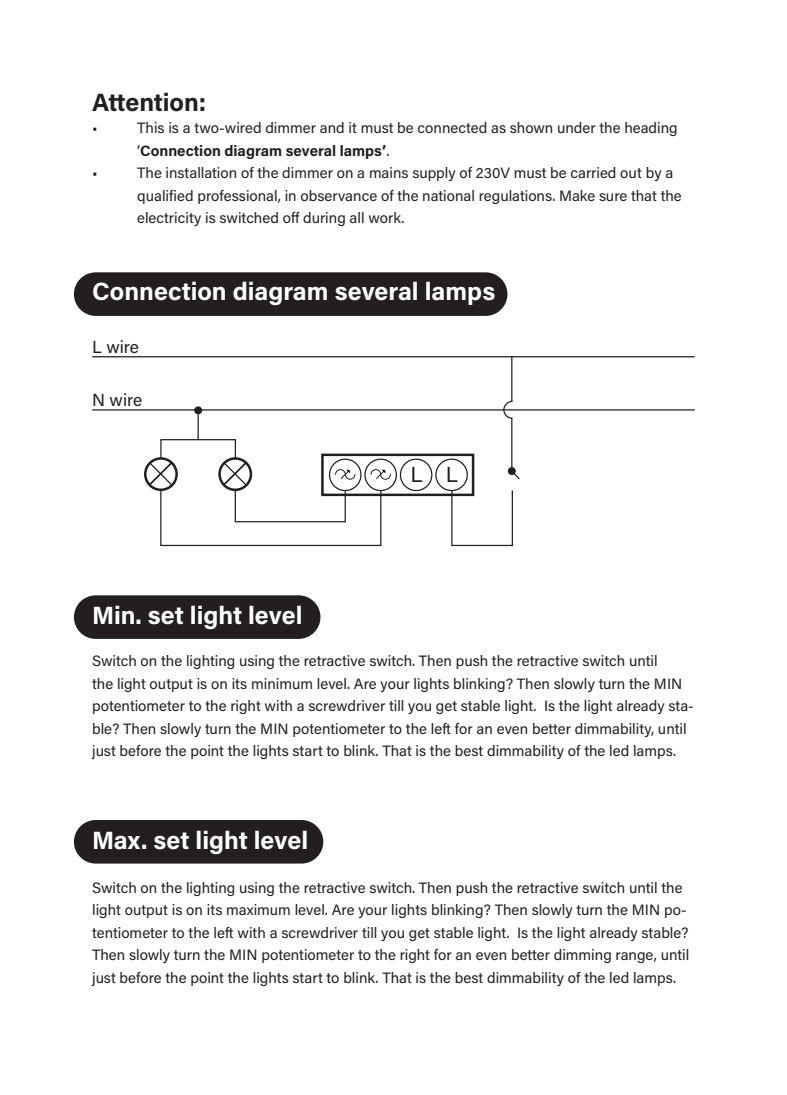
<style>
.page{position:relative;width:787px;height:1095px;background:#fff}
.page>*{position:absolute;margin:0;border:0;box-sizing:border-box;transform-origin:0 0}
.t1{font:700 25px "Acumin Pro";color:#fff}
.t2{font:700 25px "Acumin Pro";letter-spacing:-.01em;color:#231f20}
.t3{font:21.75px "Acumin Pro";color:#231f20}
.t4{font:17.5px "Acumin Pro";letter-spacing:-.005em;color:#231f20}
.t5{font:15px/22.5px "Acumin Pro";color:#231f20}
.s1{font-weight:700}
</style>
<div class="page">
<div style="left:74px;top:595px;width:246px;height:44px;background:#231f20;border-radius:22px"></div>
<div style="left:74px;top:272px;width:433px;height:44px;background:#231f20;border-radius:22px"></div>
<hr style="left:92px;top:356px;width:602px;height:1px;background:#231f20">
<hr style="left:92px;top:409px;width:602px;height:2px;background:#231f20">
<div style="left:194px;top:406px;width:8px;height:8px;background:#231f20;border-radius:50%"></div>
<hr style="left:197px;top:414px;width:2px;height:25px;background:#231f20">
<div style="left:160px;top:439px;width:76px;height:20px;border:1px solid #231f20"></div>
<div style="left:218px;top:457px;width:34px;height:34px;border:2px solid #231f20;border-radius:50%"></div>
<div style="left:144px;top:457px;width:34px;height:34px;border:2px solid #231f20;border-radius:50%"></div>
<svg style="left:148px;top:461px;width:25px;height:26px"></svg>
<div style="left:160px;top:489px;width:221px;height:57px;border:1px solid #231f20"></div>
<div style="left:321px;top:454px;width:153px;height:42px;border:2px solid #231f20"></div>
<div style="left:329px;top:459px;width:32px;height:32px;border:1px solid #231f20;border-radius:50%"></div>
<div style="left:364px;top:459px;width:33px;height:32px;border:1px solid #231f20;border-radius:50%"></div>
<div style="left:400px;top:459px;width:32px;height:32px;border:1px solid #231f20;border-radius:50%"></div>
<div style="left:435px;top:459px;width:33px;height:32px;border:1px solid #231f20;border-radius:50%"></div>
<svg style="left:222px;top:461px;width:133px;height:62px"></svg>
<svg style="left:370px;top:469px;width:21px;height:11px"></svg>
<div style="left:451px;top:489px;width:62px;height:57px;border:1px solid #231f20"></div>
<hr style="left:511px;top:418px;width:1px;height:53px;background:#231f20">
<svg style="left:502px;top:400px;width:11px;height:20px"></svg>
<hr style="left:511px;top:356px;width:1px;height:46px;background:#231f20">
<div style="left:508px;top:467px;width:8px;height:8px;background:#231f20;border-radius:50%"></div>
<svg style="left:510px;top:470px;width:10px;height:10px"></svg>
<div style="left:74px;top:820px;width:249px;height:43px;background:#231f20;border-radius:22px"></div>
<h1 class="t2" style="left:92px;top:84px;width:116px">Attention:</h1>
<p class="t5" style="left:92px;top:116px;width:7px">•</p>
<p class="t5" style="left:137px;top:116px;width:542px">This is a two-wired dimmer and it must be connected as shown under the heading ‘<span class="s1">Connection diagram several lamps’</span>.</p>
<p class="t5" style="left:92px;top:161px;width:7px">•</p>
<p class="t5" style="left:137px;top:161px;width:546px">The installation of the dimmer on a mains supply of 230V must be carried out by a qualified professional, in observance of the national regulations. Make sure that the electricity is switched off during all work.</p>
<h1 class="t1" style="left:92px;top:274px;width:404px">Connection diagram several lamps</h1>
<p class="t4" style="left:92px;top:335px;width:48px">L wire</p>
<p class="t4" style="left:92px;top:388px;width:52px">N wire</p>
<h2 class="t3" style="left:410px;top:459px;width:49px">L L</h2>
<h1 class="t1" style="left:92px;top:598px;width:212px">Min. set light level</h1>
<p class="t5" style="left:92px;top:649px;width:603px">Switch on the lighting using the retractive switch. Then push the retractive switch until<br>the light output is on its minimum level. Are your lights blinking? Then slowly turn the MIN potentiometer to the right with a screwdriver till you get stable light. Is the light already sta&shy;ble? Then slowly turn the MIN potentiometer to the left for an even better dimmability, until just before the point the lights start to blink. That is the best dimmability of the led lamps.</p>
<h1 class="t1" style="left:92px;top:823px;width:217px">Max. set light level</h1>
<p class="t5" style="left:92px;top:876px;width:598px">Switch on the lighting using the retractive switch. Then push the retractive switch until the light output is on its maximum level. Are your lights blinking? Then slowly turn the MIN po&shy;tentiometer to the left with a screwdriver till you get stable light. Is the light already stable?<br>Then slowly turn the MIN potentiometer to the right for an even better dimming range, until just before the point the lights start to blink. That is the best dimmability of the led lamps.</p>
</div>
